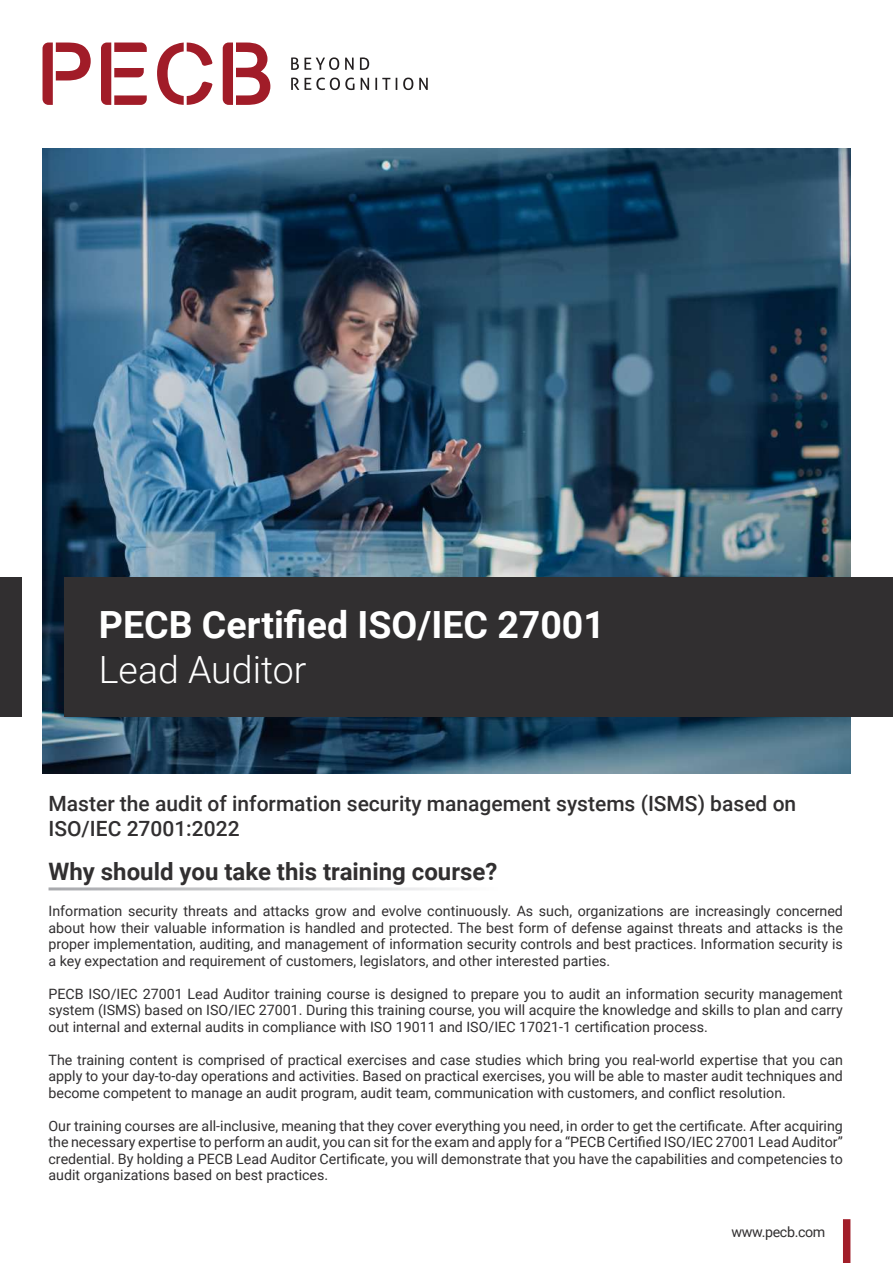
<style>
.page{position:relative;width:893px;height:1263px;background:#fff}
.page>*{position:absolute;margin:0;border:0;box-sizing:border-box;transform-origin:0 0}
.t1{font:700 37.5px "Roboto";color:#fff}
.t2{font:300 37.5px "Roboto";color:#fff}
.t3{font:700 24px "Roboto";color:#312f30}
.t4{font:500 21px/25.2px "Roboto";color:#312f30}
.t5{font:14.25px/16.5px "Roboto";color:#312f30;text-align:justify}
.t6{font:14.25px "Roboto";letter-spacing:-.025em;color:#312f30}
</style>
<div class="page">
<img style="left:43px;top:149px;width:807px;height:625px">
<div style="left:65px;top:577px;width:828px;height:140px;background:#312f30"></div>
<div style="left:0;top:577px;width:21px;height:140px;background:#312f30"></div>
<div style="left:843px;top:1219px;width:7px;height:44px;background:#a11e29"></div>
<svg style="left:43px;top:43px;width:48px;height:62px"></svg>
<svg style="left:101px;top:43px;width:46px;height:62px"></svg>
<svg style="left:157px;top:43px;width:55px;height:62px"></svg>
<svg style="left:223px;top:43px;width:47px;height:62px"></svg>
<svg style="left:291px;top:57px;width:48px;height:13px"></svg>
<svg style="left:345px;top:58px;width:9px;height:12px"></svg>
<svg style="left:360px;top:57px;width:9px;height:13px"></svg>
<svg style="left:291px;top:78px;width:8px;height:12px"></svg>
<svg style="left:305px;top:78px;width:49px;height:12px"></svg>
<svg style="left:361px;top:78px;width:8px;height:12px"></svg>
<svg style="left:375px;top:78px;width:15px;height:12px"></svg>
<svg style="left:396px;top:78px;width:1px;height:12px"></svg>
<svg style="left:403px;top:78px;width:10px;height:12px"></svg>
<svg style="left:419px;top:78px;width:9px;height:12px"></svg>
<h1 class="t1" style="left:99px;top:598px;width:508px">PECB Certified ISO/IEC 27001</h1>
<h1 class="t2" style="left:99px;top:643px;width:209px">Lead Auditor</h1>
<h3 class="t4" style="left:49px;top:790px;width:749px">Master the audit of information security management systems (ISMS) based on<br>ISO/IEC 27001:2022</h3>
<h2 class="t3" style="left:49px;top:855px;width:450px">Why should you take this training course?</h2>
<p class="t5" style="left:49px;top:902px;width:796px">Information security threats and attacks grow and evolve continuously. As such, organizations are increasingly concerned about how their valuable information is handled and protected. The best form of defense against threats and attacks is the proper implementation, auditing, and management of information security controls and best practices. Information security is a key expectation and requirement of customers, legislators, and other interested parties.</p>
<p class="t5" style="left:49px;top:985px;width:796px">PECB ISO/IEC 27001 Lead Auditor training course is designed to prepare you to audit an information security management system (ISMS) based on ISO/IEC 27001. During this training course, you will acquire the knowledge and skills to plan and carry out internal and external audits in compliance with ISO 19011 and ISO/IEC 17021-1 certification process.</p>
<p class="t5" style="left:49px;top:1051px;width:796px">The training content is comprised of practical exercises and case studies which bring you real-world expertise that you can apply to your day-to-day operations and activities. Based on practical exercises, you will be able to master audit techniques and become competent to manage an audit program, audit team, communication with customers, and conflict resolution.</p>
<p class="t5" style="left:49px;top:1117px;width:796px">Our training courses are all-inclusive, meaning that they cover everything you need, in order to get the certificate. After acquiring the necessary expertise to perform an audit, you can sit for the exam and apply for a “PECB Certified ISO/IEC 27001 Lead Auditor” credential. By holding a PECB Lead Auditor Certificate, you will demonstrate that you have the capabilities and competencies to audit organizations based on best practices.</p>
<p class="t6" style="left:731px;top:1221px;width:95px">www.pecb.com</p>
</div>
